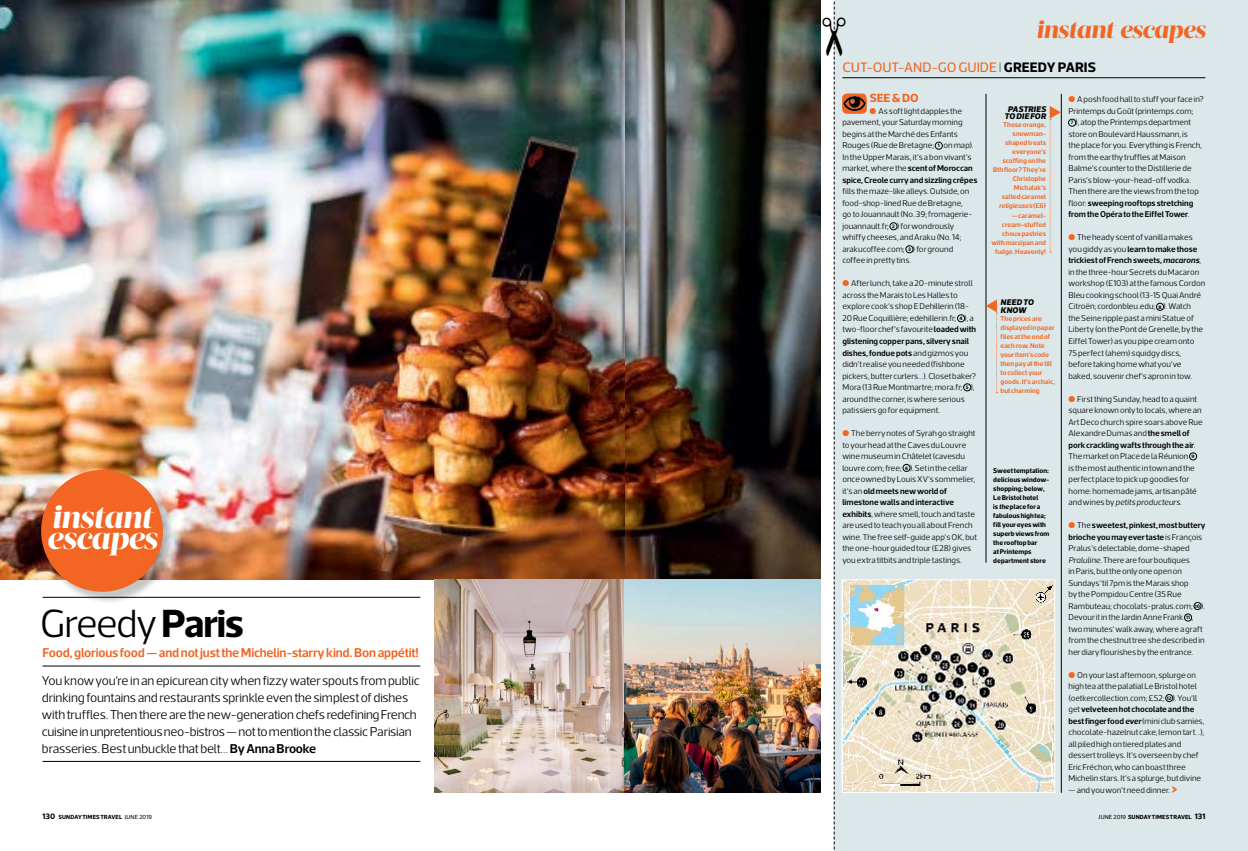
<style>
.page{position:relative;width:1248px;height:851px;background:#fff}
.page>*{position:absolute;margin:0;border:0;box-sizing:border-box;transform-origin:0 0}
.t1{font:300 40px "Acto";letter-spacing:-.04em;color:#000}
.t2{font:italic 800 32px "Acta Display";letter-spacing:-.025em;color:#fff}
.t3{font:italic 800 24.7px "Acta Display";letter-spacing:-.02em;color:#f26522}
.t4{font:700 16px "Acto";color:#f26522}
.t5{font:14px "Acto";letter-spacing:-.01em;color:#f26522}
.t6{font:300 13px/17px "Acto";letter-spacing:-.02em;color:#000}
.t7{font:600 13px "Acto";letter-spacing:-.015em;color:#f26522}
.t8{font:700 12px "Acto";color:#f26522}
.t9{font:300 8.5px/11.5px "Acto";color:#000}
.t10{font:italic 800 8.4px/7.2px "Acto";letter-spacing:.01em;color:#000;text-align:center}
.t11{font:600 7px/9px "Acto";letter-spacing:.005em;color:#f26522;text-align:right}
.t12{font:700 7px/9px "Acto";color:#000}
.t13{font:700 6px "Acto";letter-spacing:.015em;color:#000}
.t14{font:6px "Acto";letter-spacing:-.005em;color:#000}
.s1{font-weight:700}
.s2{font-weight:600}
.s3{font-weight:100;color:#000}
.s4{font-weight:700;color:#000}
.s5{color:#f26522}
.s6{font-weight:700;font-size:5px}
.s7{font-style:italic}
.s8{font-weight:600;font-style:italic}
.s9{font-size:8px}
.s10{font-weight:400}
</style>
<div class="page">
<img style="left:624px;top:0;width:196px;height:579px">
<img style="left:0;top:0;width:624px;height:579px">
<img style="left:434px;top:579px;width:190px;height:213px">
<img style="left:624px;top:579px;width:196px;height:213px">
<div style="left:834px;top:0;width:413px;height:850px;background:#dce7e9"></div>
<hr style="left:842px;top:78px;width:363px;height:1px;background:#000">
<div style="left:842px;top:93px;width:24px;height:21px;background:#f26522;border-radius:5px"></div>
<img style="left:845px;top:97px;width:20px;height:14px">
<hr style="left:985px;top:94px;width:1px;height:468px;background:#000">
<hr style="left:1061px;top:94px;width:1px;height:698px;background:#000">
<img style="left:845px;top:581px;width:208px;height:209px">
<div style="left:841px;top:579px;width:214px;height:213px;border:1px solid #fff"></div>
<div style="left:42px;top:471px;width:133px;height:133px;background:#000;opacity:.23"></div>
<div style="left:41px;top:470px;width:122px;height:121px;background:#f26522;border-radius:50%"></div>
<hr style="left:43px;top:597px;width:377px;height:1px;background:#000">
<hr style="left:43px;top:665px;width:377px;height:1px;background:#000">
<hr style="left:43px;top:761px;width:377px;height:1px;background:#000">
<div style="left:935px;top:142px;width:7px;height:7px;border:1px solid #000;border-radius:50%"></div>
<div style="left:889px;top:222px;width:8px;height:8px;border:1px solid #000;border-radius:50%"></div>
<div style="left:905px;top:245px;width:8px;height:8px;border:1px solid #000;border-radius:50%"></div>
<div style="left:957px;top:314px;width:7px;height:8px;border:1px solid #000;border-radius:50%"></div>
<div style="left:963px;top:383px;width:7px;height:8px;border:1px solid #000;border-radius:50%"></div>
<div style="left:902px;top:464px;width:8px;height:7px;border:1px solid #000;border-radius:50%"></div>
<div style="left:1068px;top:119px;width:7px;height:7px;border:1px solid #000;border-radius:50%"></div>
<div style="left:1156px;top:303px;width:7px;height:7px;border:1px solid #000;border-radius:50%"></div>
<div style="left:1189px;top:452px;width:7px;height:8px;border:1px solid #000;border-radius:50%"></div>
<div style="left:1193px;top:602px;width:7px;height:7px;border:1px solid #000;border-radius:50%"></div>
<div style="left:1184px;top:613px;width:7px;height:8px;border:1px solid #000;border-radius:50%"></div>
<div style="left:1165px;top:694px;width:7px;height:7px;border:1px solid #000;border-radius:50%"></div>
<svg style="left:1049px;top:106px;width:11px;height:146px"></svg>
<svg style="left:985px;top:299px;width:12px;height:94px"></svg>
<svg style="left:833px;top:1px;width:12px;height:849px"></svg>
<h2 class="t2" style="left:51px;top:497px;width:103px">instant</h2>
<h2 class="t2" style="left:47px;top:518px;width:112px">escapes</h2>
<h1 class="t1" style="left:40px;top:601px;width:206px">Greedy <span class="s1">Paris</span></h1>
<h3 class="t7" style="left:43px;top:644px;width:377px">Food, glorious food — and not just the Michelin-starry kind. Bon appétit!</h3>
<p class="t6" style="left:42px;top:671px;width:379px">You know you’re in an epicurean city when fizzy water spouts from public drinking fountains and restaurants sprinkle even the simplest of dishes with truffles. Then there are the new-generation chefs redefining French cuisine in unpretentious neo-bistros — not to mention the classic Parisian brasseries. Best unbuckle that belt… <span class="s2">By Anna Brooke</span></p>
<h3 class="t3" style="left:1035px;top:15px;width:171px">instant escapes</h3>
<h3 class="t5" style="left:842px;top:59px;width:255px">CUT-OUT-AND-GO GUIDE<span class="s3">I</span><span class="s4">greedy paris</span></h3>
<h3 class="t8" style="left:869px;top:91px;width:50px">See &amp; do</h3>
<p class="t9" style="left:842px;top:105px;width:137px;text-indent:27px"><span class="s5">●</span> As soft light dapples the pavement, your Saturday morning begins at the Marché des Enfants Rouges (Rue de Bretagne; <span class="s6">1</span> on map).<br>In the Upper Marais, it’s a bon vivant’s market, where the <span class="s2">scent of Moroccan spice, Creole curry and sizzling crêpes</span></p>
<p class="t9" style="left:842px;top:186px;width:131px">fills the maze-like alleys. Outside, on food-shop-lined Rue de Bretagne, go to Jouannault (No. 39; fromagerie&shy;jouannault.fr; <span class="s6">2</span> ) for wondrously whiffy cheeses, and Araku (No. 14; arakucoffee.com; <span class="s6">3</span> ) for ground coffee in pretty tins.</p>
<p class="t9" style="left:842px;top:278px;width:135px"><span class="s5">●</span> After lunch, take a 20-minute stroll across the Marais to Les Halles to explore cook’s shop E Dehillerin (18- 20 Rue Coquillière; edehillerin.fr; <span class="s6">4</span> ), a two-floor chef’s favourite <span class="s2">loaded with glistening copper pans, silvery snail dishes, fondue pots</span> and gizmos you didn’t realise you needed (fishbone pickers, butter curlers…). Closet baker?<br>Mora (13 Rue Montmartre; mora.fr; <span class="s6">5</span> ), around the corner, is where serious patissiers go for equipment.</p>
<p class="t9" style="left:842px;top:427px;width:136px"><span class="s5">●</span> The berry notes of Syrah go straight to your head at the Caves du Louvre wine museum in Châtelet (cavesdu louvre.com; free; <span class="s6">6</span> ). Set in the cellar once owned by Louis XV’s sommelier, it’s an <span class="s2">old meets new world of limestone walls and interactive exhibits</span>, where smell, touch and taste are used to teach you all about French wine. The free self-guide app’s OK, but the one-hour guided tour (£28) gives you extra titbits and triple tastings.</p>
<p class="t10" style="left:1004px;top:105px;width:43px">PASTRIES<br>TO DIE FOR</p>
<p class="t11" style="left:992px;top:120px;width:55px">Those orange, snowman&shy;shaped treats everyone’s scoffing on the<br>8th floor? They’re<br>Christophe<br>Michalak’s<br>salted caramel <span class="s7">religieuses</span> (£6)</p>
<p class="t11" style="left:991px;top:210px;width:56px">— caramel&shy;cream-stuffed choux pastries with marzipan and fudge. Heavenly!</p>
<p class="t10" style="left:1000px;top:298px;width:29px;text-align:right">TO<br>KNOW</p>
<p class="t10" style="left:1000px;top:298px;width:12px">NEED</p>
<p class="t11" style="left:1000px;top:314px;width:56px;text-align:left">The prices are displayed in paper files at the end of each row. Note your item’s code then pay at the till to collect your goods. It’s archaic, but charming</p>
<p class="t12" style="left:993px;top:465px;width:58px">Sweet temptation: delicious window&shy;shopping; below,<br>Le Bristol hotel<br>is <span class="s7">the</span> place for a fabulous high tea; fill your eyes with superb views from the rooftop bar<br>at Printemps department store</p>
<p class="t9" style="left:1068px;top:94px;width:137px"><span class="s5">●</span> A posh food hall to stuff your face in?<br>Printemps du Goût (printemps.com;<br><span class="s6">7</span> ), atop the Printemps department store on Boulevard Haussmann, is<br>the place for you. Everything is French, from the earthy truffles at Maison Balme’s counter to the Distillerie de Paris’s blow-your-head-off vodka.<br>Then there are the views from the top floor: <span class="s2">sweeping rooftops stretching from the Opéra to the Eiffel Tower</span>.</p>
<p class="t9" style="left:1068px;top:232px;width:138px"><span class="s5">●</span> The heady scent of vanilla makes you giddy as you <span class="s2">learn to make those trickiest of French sweets,</span> <span class="s8">macarons</span>, in the three-hour Secrets du Macaron workshop (£103) at the famous Cordon Bleu cooking school (13-15 Quai André Citroën; cordonbleu.edu; <span class="s6">8</span> ). Watch<br>the Seine ripple past a mini Statue of Liberty (on the Pont de Grenelle, by the Eiffel Tower) as you pipe cream onto<br>75 perfect (ahem) squidgy discs, before taking home what you’ve baked, souvenir chef’s apron in tow.</p>
<p class="t9" style="left:1068px;top:393px;width:136px"><span class="s5">●</span> First thing Sunday, head to a quaint square known only to locals, where an Art Deco church spire soars above Rue Alexandre Dumas and <span class="s2">the smell of pork crackling wafts through the air</span>.<br>The market on Place de la Réunion <span class="s6">9<br></span>is the most authentic in town and the perfect place to pick up goodies for home: homemade jams, artisan pâté and wines by <span class="s7">petits producteurs</span>.</p>
<p class="t9" style="left:1068px;top:519px;width:138px"><span class="s5">●</span> The <span class="s2">sweetest, pinkest, most buttery brioche you may ever taste</span> is François Pralus’s delectable, dome-shaped <span class="s7">Praluline</span>. There are four boutiques<br>in Paris, but the only one open on Sundays ’til 7pm is the Marais shop<br>by the Pompidou Centre (35 Rue Rambuteau; chocolats-pralus.com; <span class="s6">10</span> ).<br>Devour it in the Jardin Anne Frank <span class="s6">11</span> , two minutes’ walk away, where a graft from the chestnut tree she described in her diary flourishes by the entrance.</p>
<p class="t9" style="left:1068px;top:669px;width:137px"><span class="s5">●</span> On your last afternoon, splurge on high tea at the palatial Le Bristol hotel (oetkercollection.com; £52; <span class="s6">12</span> ). You’ll get <span class="s2">velveteen hot chocolate and the best finger food</span> <span class="s8">ever</span> (mini club sarnies, chocolate-hazelnut cake, lemon tart…), all piled high on tiered plates and dessert trolleys. It’s overseen by chef Eric Fréchon, who can boast three Michelin stars. It’s a splurge, but divine</p>
<p class="t9" style="left:1068px;top:784px;width:103px">— and you won’t need dinner.</p>
<h3 class="t4" style="left:1171px;top:780px;width:7px">&gt;</h3>
<p class="t13" style="left:43px;top:813px;width:89px"><span class="s9">130</span> Sunday Times Travel <span class="s10">JUNE</span></p>
<p class="t14" style="left:139px;top:813px;width:14px">2019</p>
<p class="t14" style="left:1098px;top:813px;width:7px">JUNE</p>
<p class="t13" style="left:1113px;top:813px;width:93px"><span class="s10">2019</span> Sunday Times Travel <span class="s9">131</span></p>
</div>
